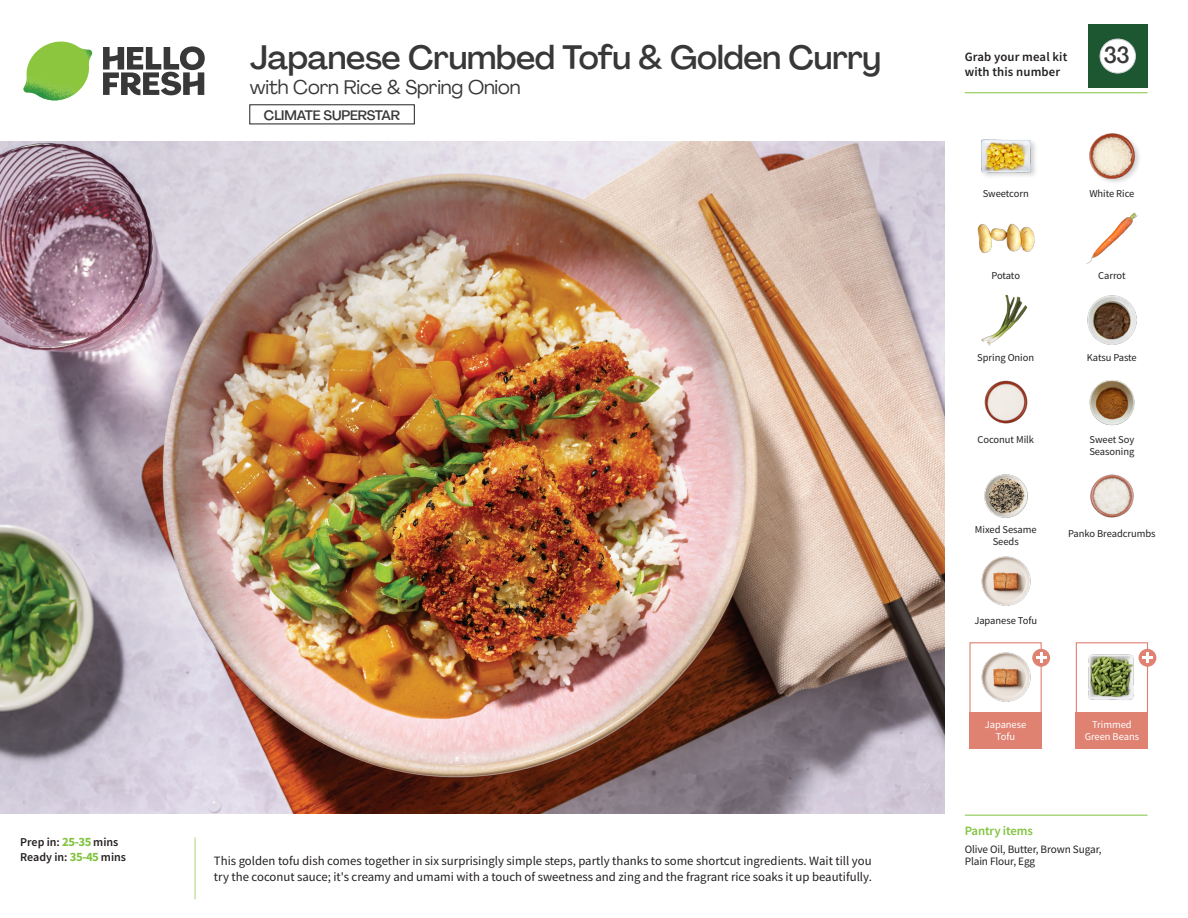
<style>
.page{position:relative;width:1188px;height:918px;background:#fff}
.page>*{position:absolute;margin:0;border:0;box-sizing:border-box;transform-origin:0 0}
._15_Titel_UK{font:500 33px "Agrandir";letter-spacing:-.01em;color:#383839}
._002_Label_Nr{font:500 22.8px "Agrandir";color:#383839;scale:.94 1}
._15_Titel_UK-2{font:19.5px "Agrandir";letter-spacing:-.01em;color:#383839}
.t1{font:500 13.5px "Agrandir";letter-spacing:-.01em;color:#383839}
.Step_6_Text_AU{font:12.75px/16.5px "Source Sans Pro";color:#231f20}
.t2{font:600 12.75px/15px "Source Sans Pro";letter-spacing:.01em;color:#231f20}
._04_Headers_Front{font:600 12.75px "Source Sans Pro";letter-spacing:-.01em;color:#81c340}
._04_Intro{font:600 12px "Source Sans Pro";color:#231f20}
._05_Pantry{font:11.25px/12px "Source Sans Pro";letter-spacing:-.01em;color:#231f20}
._18_FRONT_ingredients{font:10.5px/12px "Source Sans Pro";letter-spacing:-.005em;color:#231f20;text-align:center}
._18_FRONT_ingredients-2{font:10.5px/12px "Source Sans Pro";letter-spacing:-.005em;color:#fff;text-align:center}
.s1{font-weight:700;font-size:12.75px;color:#81c340}
</style>
<div class="page">
<svg style="left:103px;top:46px;width:102px;height:49px"></svg>
<img style="left:23px;top:42px;width:69px;height:59px">
<img style="left:0;top:142px;width:945px;height:672px">
<div style="left:1076px;top:642px;width:72px;height:73px;border:1px solid #df8272"></div>
<div style="left:1076px;top:712px;width:72px;height:37px;background:#df8272"></div>
<div style="left:969px;top:712px;width:73px;height:37px;background:#df8272"></div>
<img style="left:1088px;top:654px;width:46px;height:46px">
<div style="left:969px;top:642px;width:73px;height:73px;border:1px solid #df8272"></div>
<img style="left:981px;top:652px;width:50px;height:50px">
<div style="left:1032px;top:649px;width:18px;height:18px;background:#df8272;border-radius:50%"></div>
<svg style="left:1036px;top:652px;width:10px;height:11px"></svg>
<div style="left:1139px;top:649px;width:17px;height:18px;background:#df8272;border-radius:50%"></div>
<svg style="left:1142px;top:652px;width:11px;height:11px"></svg>
<img style="left:1087px;top:295px;width:50px;height:50px">
<img style="left:1089px;top:380px;width:46px;height:46px">
<img style="left:984px;top:380px;width:44px;height:44px">
<img style="left:1090px;top:474px;width:44px;height:44px">
<img style="left:984px;top:474px;width:44px;height:44px">
<img style="left:981px;top:294px;width:47px;height:52px">
<img style="left:977px;top:223px;width:57px;height:31px">
<img style="left:1086px;top:212px;width:52px;height:52px">
<div style="left:980px;top:138px;width:58px;height:42px;background:#f9f9f9"></div>
<img style="left:981px;top:139px;width:53px;height:36px">
<div style="left:1088px;top:132px;width:54px;height:54px;background:#231f20;opacity:.2"></div>
<img style="left:1088px;top:132px;width:49px;height:49px">
<img style="left:981px;top:556px;width:50px;height:50px">
<div style="left:1088px;top:24px;width:60px;height:64px;background:#1d5732"></div>
<div style="left:1100px;top:39px;width:35px;height:34px;background:#fff;border-radius:50%"></div>
<div style="left:1100px;top:39px;width:36px;height:34px;border:1px solid #d1d2d4;border-radius:50%"></div>
<hr style="left:965px;top:815px;width:183px;height:1px;background:#81c340">
<hr style="left:965px;top:92px;width:183px;height:1px;background:#81c340">
<p class="_04_Intro" style="left:20px;top:834px;width:100px">Prep in: <span class="s1">25-35</span> mins</p>
<p class="_04_Intro" style="left:20px;top:849px;width:107px">Ready in: <span class="s1">35-45</span> mins</p>
<p class="_15_Titel_UK" style="left:250px;top:37px;width:633px">Japanese Crumbed Tofu &amp; Golden Curry</p>
<p class="_15_Titel_UK-2" style="left:250px;top:75px;width:272px">with Corn Rice &amp; Spring Onion</p>
<p class="t1" style="left:264px;top:107px;width:138px">CLIMATE SUPERSTAR</p>
<p class="Step_6_Text_AU" style="left:214px;top:852px;width:659px">This golden tofu dish comes together in six surprisingly simple steps, partly thanks to some shortcut ingredients. Wait till you try the coconut sauce; it's creamy and umami with a touch of sweetness and zing and the fragrant rice soaks it up beautifully.</p>
<p class="t2" style="left:965px;top:49px;width:104px">Grab your meal kit with this number</p>
<p class="_002_Label_Nr" style="left:1104px;top:41px;width:29px">33</p>
<p class="_18_FRONT_ingredients" style="left:983px;top:188px;width:48px">Sweetcorn</p>
<p class="_18_FRONT_ingredients" style="left:1089px;top:188px;width:47px">White Rice</p>
<p class="_18_FRONT_ingredients" style="left:992px;top:270px;width:30px">Potato</p>
<p class="_18_FRONT_ingredients" style="left:1098px;top:270px;width:29px">Carrot</p>
<p class="_18_FRONT_ingredients" style="left:977px;top:352px;width:58px">Spring Onion</p>
<p class="_18_FRONT_ingredients" style="left:1087px;top:352px;width:51px">Katsu Paste</p>
<p class="_18_FRONT_ingredients" style="left:978px;top:434px;width:58px">Coconut Milk</p>
<p class="_18_FRONT_ingredients" style="left:975px;top:524px;width:63px">Mixed Sesame<br>Seeds</p>
<p class="_18_FRONT_ingredients" style="left:974px;top:614px;width:64px">Japanese Tofu</p>
<p class="_18_FRONT_ingredients" style="left:1089px;top:433px;width:46px;text-align:left">Sweet Soy<br>Seasoning</p>
<p class="_18_FRONT_ingredients" style="left:1068px;top:528px;width:89px">Panko Breadcrumbs</p>
<p class="_18_FRONT_ingredients-2" style="left:985px;top:719px;width:43px">Japanese<br>Tofu</p>
<p class="_18_FRONT_ingredients-2" style="left:1085px;top:719px;width:56px">Trimmed<br>Green Beans</p>
<p class="_04_Headers_Front" style="left:965px;top:822px;width:70px">Pantry items</p>
<p class="_05_Pantry" style="left:965px;top:843px;width:138px">Olive Oil, Butter, Brown Sugar,<br>Plain Flour, Egg</p>
</div>
